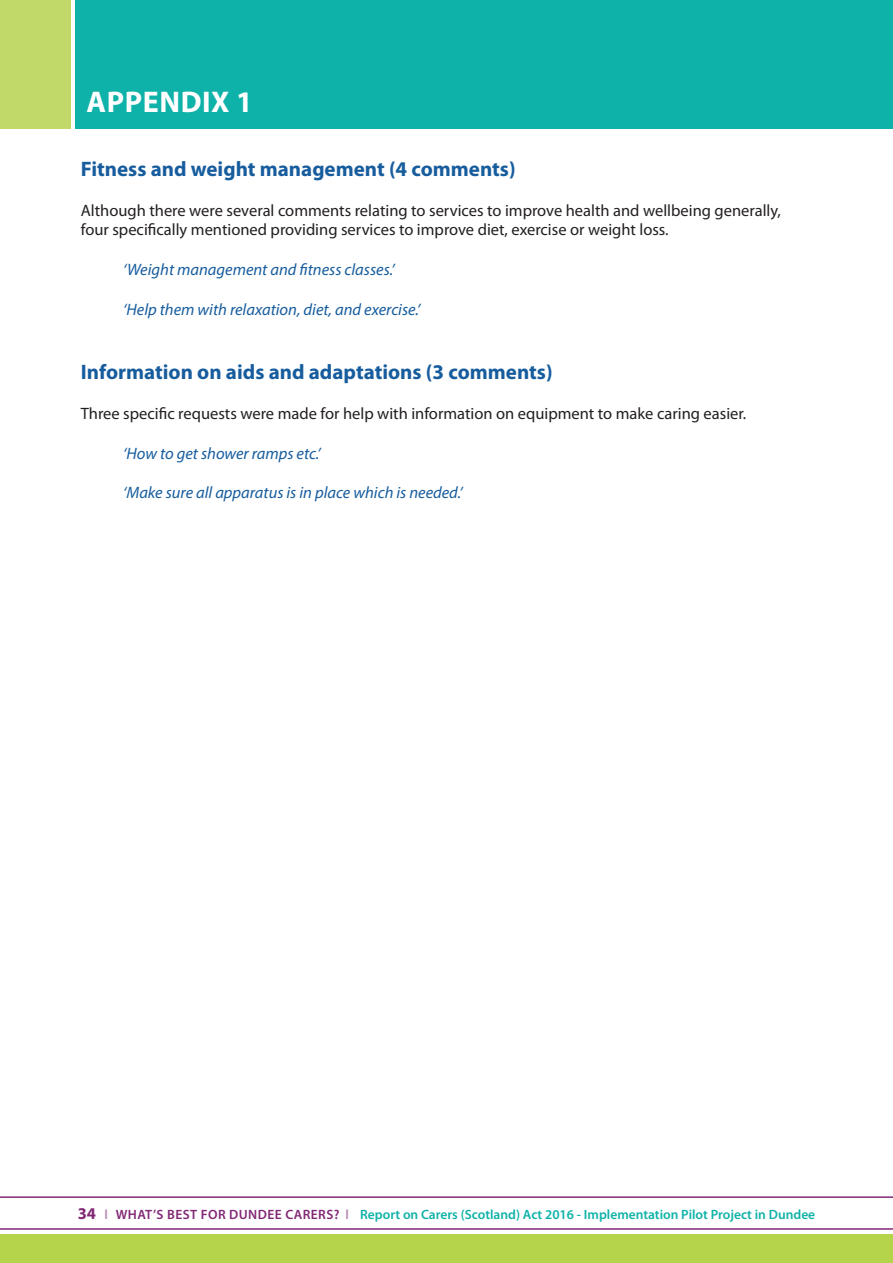
<style>
.page{position:relative;width:893px;height:1263px;background:#fff}
.page>*{position:absolute;margin:0;border:0;box-sizing:border-box;transform-origin:0 0}
.t1{font:700 30px "Myriad Pro";letter-spacing:.02em;color:#fff}
.t2{font:700 21px "Myriad Pro";color:#175d9e}
.t3{font:16.5px/19.8px "Myriad Pro";color:#231f20}
.t4{font:italic 16.5px "Myriad Pro";color:#175d9e}
.t5{font:600 13.5px "Myriad Pro";color:#0eb2a8}
.s1{font-weight:700;font-size:16.5px;color:#822976}
.s2{color:#ba8bb2}
.s3{color:#822976}
</style>
<div class="page">
<div style="left:0;top:1235px;width:893px;height:28px;background:#b3d44b"></div>
<hr style="left:0;top:1196px;width:893px;height:2px;background:#822976">
<hr style="left:0;top:1228px;width:893px;height:2px;background:#822976">
<svg style="left:70px;top:0;width:6px;height:127px"></svg>
<div style="left:76px;top:0;width:817px;height:128px;background:#0eb2a8"></div>
<div style="left:0;top:0;width:70px;height:129px;background:#c1d969"></div>
<h1 class="t1" style="left:86px;top:82px;width:168px">APPENDIX 1</h1>
<p class="t2" style="left:81px;top:155px;width:436px">Fitness and weight management (4 comments)</p>
<p class="t3" style="left:81px;top:200px;width:702px">Although there were several comments relating to services to improve health and wellbeing generally, four specifically mentioned providing services to improve diet, exercise or weight loss.</p>
<p class="t4" style="left:123px;top:259px;width:273px">‘Weight management and fitness classes.’</p>
<p class="t4" style="left:123px;top:299px;width:299px">‘Help them with relaxation, diet, and exercise.’</p>
<p class="t2" style="left:81px;top:359px;width:473px">Information on aids and adaptations (3 comments)</p>
<p class="t3" style="left:81px;top:403px;width:667px">Three specific requests were made for help with information on equipment to make caring easier.</p>
<p class="t4" style="left:123px;top:443px;width:199px">‘How to get shower ramps etc.’</p>
<p class="t4" style="left:123px;top:482px;width:341px">‘Make sure all apparatus is in place which is needed.’</p>
<p class="t5" style="left:78px;top:1206px;width:739px"><span class="s1">34</span> <span class="s2">l</span> <span class="s3">WHAT’S BEST FOR DUNDEE CARERS?</span> <span class="s2">l</span> Report on Carers (Scotland) Act 2016 - Implementation Pilot Project in Dundee</p>
</div>
